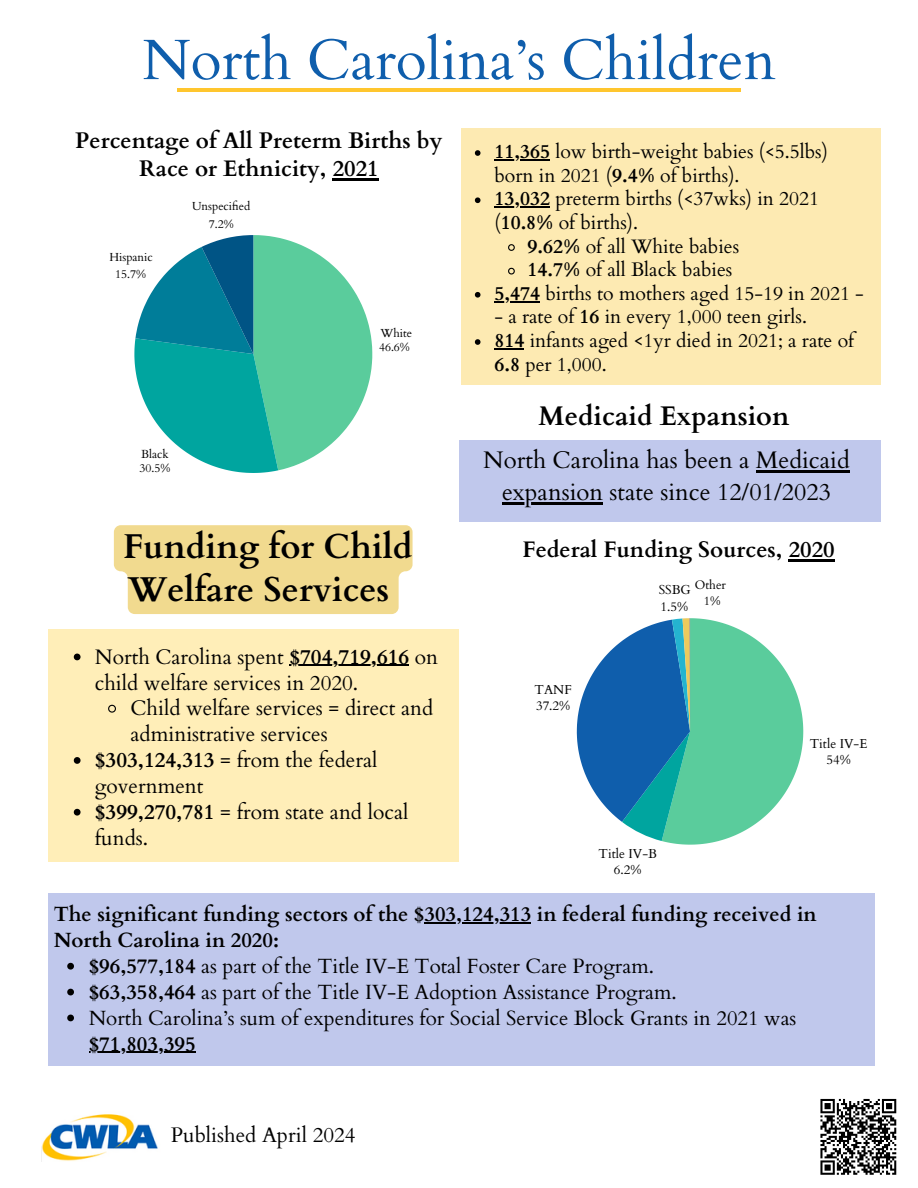
<style>
.page{position:relative;width:918px;height:1188px;background:#fff}
.page>*{position:absolute;margin:0;border:0;box-sizing:border-box;transform-origin:0 0}
.t1{font:57px "Cardo";color:#0f5eac}
.t2{font:700 34.5px/42.8px "Cardo";color:#000}
.t3{font:700 27px "Cardo";color:#000}
.t4{font:24px/32.7px "Cardo";color:#000;text-align:center}
.t5{font:700 22.5px/28.2px "Cardo";color:#000;text-align:center}
.t6{font:21px/25.8px "Cardo";color:#000}
.t7{font:20.55px "Cardo";color:#000}
.t8{font:700 20.55px "Cardo";color:#000}
.t9{font:19.5px/23.7px "Cardo";color:#000}
.t10{font:12.9px/15.9px "Cardo";color:#000;text-align:center}
.t11{font:12.3px/16.4px "Cardo";color:#000;text-align:center}
.t12{font:11.7px/14.4px "Cardo";color:#000}
.s1{font-weight:700}
</style>
<div class="page">
<img style="left:41px;top:1114px;width:117px;height:48px">
<hr style="left:177px;top:88px;width:564px;height:3px;background:#ffc62e">
<div style="left:114px;top:525px;width:299px;height:89px;background:#f1da8f"></div>
<div style="left:48px;top:629px;width:411px;height:232px;background:#ffeeb8"></div>
<svg style="left:74px;top:654px;width:7px;height:6px"></svg>
<hr style="left:289px;top:665px;width:120px;height:1px;background:#000">
<svg style="left:108px;top:704px;width:8px;height:9px"></svg>
<svg style="left:74px;top:757px;width:7px;height:7px"></svg>
<svg style="left:74px;top:809px;width:7px;height:7px"></svg>
<svg style="left:577px;top:618px;width:226px;height:227px"></svg>
<hr style="left:789px;top:559px;width:46px;height:2px;background:#000">
<div style="left:48px;top:894px;width:827px;height:172px;background:#c0c8ec"></div>
<hr style="left:424px;top:922px;width:107px;height:1px;background:#000">
<svg style="left:67px;top:963px;width:7px;height:7px"></svg>
<svg style="left:67px;top:989px;width:7px;height:6px"></svg>
<svg style="left:67px;top:1015px;width:7px;height:6px"></svg>
<hr style="left:89px;top:1052px;width:107px;height:1px;background:#000">
<div style="left:459px;top:440px;width:421px;height:82px;background:#c0c8ec"></div>
<hr style="left:756px;top:470px;width:94px;height:2px;background:#000">
<hr style="left:502px;top:503px;width:101px;height:2px;background:#000">
<svg style="left:134px;top:235px;width:238px;height:238px"></svg>
<hr style="left:333px;top:178px;width:46px;height:3px;background:#000">
<div style="left:461px;top:128px;width:419px;height:256px;background:#fdeab2"></div>
<svg style="left:475px;top:150px;width:6px;height:6px"></svg>
<hr style="left:495px;top:159px;width:55px;height:1px;background:#000">
<svg style="left:475px;top:197px;width:6px;height:6px"></svg>
<hr style="left:495px;top:206px;width:55px;height:2px;background:#000">
<svg style="left:508px;top:244px;width:7px;height:7px"></svg>
<svg style="left:508px;top:267px;width:7px;height:8px"></svg>
<svg style="left:475px;top:292px;width:6px;height:6px"></svg>
<hr style="left:495px;top:301px;width:45px;height:1px;background:#000">
<svg style="left:475px;top:339px;width:6px;height:6px"></svg>
<svg style="left:495px;top:348px;width:29px;height:1px"></svg>
<svg style="left:820px;top:1098px;width:77px;height:77px"></svg>
<h1 class="t1" style="left:142px;top:23px;width:635px">North Carolina’s Children</h1>
<p class="t5" style="left:75px;top:127px;width:369px">Percentage of All Preterm Births by<br>Race or Ethnicity, 2021</p>
<p class="t12" style="left:109px;top:248px;width:45px;line-height:17.9px;text-align:center">Hispanic<br>15.7%</p>
<p class="t12" style="left:192px;top:198px;width:60px;line-height:17.9px;text-align:center">Unspecified<br>7.2%</p>
<p class="t12" style="left:139px;top:447px;width:32px">Black<br>30.5%</p>
<p class="t12" style="left:379px;top:326px;width:35px">White<br>46.6%</p>
<h2 class="t2" style="left:123px;top:526px;width:291px">Funding for Child<br>Welfare Services</h2>
<p class="t6" style="left:95px;top:644px;width:345px">North Carolina spent <span class="s1">$704,719,616</span> on child welfare services in 2020.</p>
<p class="t6" style="left:131px;top:696px;width:304px">Child welfare services = direct and</p>
<p class="t6" style="left:131px;top:722px;width:199px">administrative services</p>
<p class="t6" style="left:95px;top:748px;width:284px"><span class="s1">$303,124,313</span> = from the federal</p>
<p class="t6" style="left:95px;top:774px;width:110px">government</p>
<p class="t6" style="left:95px;top:799px;width:315px"><span class="s1">$399,270,781</span> = from state and local</p>
<p class="t6" style="left:95px;top:825px;width:55px">funds.</p>
<p class="t9" style="left:495px;top:140px;width:335px"><span class="s1">11,365</span> low birth-weight babies (&lt;5.5lbs)</p>
<p class="t9" style="left:495px;top:164px;width:246px">born in 2021 (<span class="s1">9.4%</span> of births).</p>
<p class="t9" style="left:495px;top:187px;width:326px"><span class="s1">13,032</span> preterm births (&lt;37wks) in 2021</p>
<p class="t9" style="left:495px;top:211px;width:145px">(<span class="s1">10.8%</span> of births).</p>
<p class="t9" style="left:528px;top:235px;width:213px"><span class="s1">9.62%</span> of all White babies</p>
<p class="t9" style="left:528px;top:258px;width:206px"><span class="s1">14.7%</span> of all Black babies</p>
<p class="t9" style="left:495px;top:282px;width:371px"><span class="s1">5,474</span> births to mothers aged 15-19 in 2021 -</p>
<p class="t9" style="left:495px;top:305px;width:361px">- a rate of <span class="s1">16</span> in every 1,000 teen girls.<br><span class="s1">814</span> infants aged &lt;1yr died in 2021; a rate of<br><span class="s1">6.8</span> per 1,000.</p>
<h3 class="t3" style="left:539px;top:398px;width:252px">Medicaid Expansion</h3>
<p class="t4" style="left:483px;top:444px;width:368px">North Carolina has been a Medicaid expansion state since 12/01/2023</p>
<p class="t5" style="left:522px;top:536px;width:314px">Federal Funding Sources, 2020</p>
<p class="t10" style="left:535px;top:682px;width:39px;text-align:left">TANF<br>37.2%</p>
<p class="t11" style="left:695px;top:577px;width:33px">Other<br>1%</p>
<p class="t10" style="left:659px;top:582px;width:34px;line-height:16.4px;text-align:left">SSBG<br>1.5%</p>
<p class="t10" style="left:599px;top:846px;width:60px">Title IV-B<br>6.2%</p>
<p class="t10" style="left:810px;top:736px;width:59px">Title IV-E<br>54%</p>
<p class="t8" style="left:54px;top:901px;width:765px">The significant funding sectors of the $303,124,313 in federal funding received in</p>
<p class="t8" style="left:54px;top:927px;width:227px">North Carolina in 2020:</p>
<p class="t7" style="left:89px;top:953px;width:567px"><span class="s1">$96,577,184</span> as part of the Title IV-E Total Foster Care Program.</p>
<p class="t7" style="left:89px;top:978px;width:589px"><span class="s1">$63,358,464</span> as part of the Title IV-E Adoption Assistance Program.</p>
<p class="t7" style="left:89px;top:1004px;width:709px">North Carolina’s sum of expenditures for Social Service Block Grants in 2021 was</p>
<p class="t8" style="left:89px;top:1030px;width:108px">$71,803,395</p>
<p class="t6" style="left:171px;top:1123px;width:186px">Published April 2024</p>
</div>
